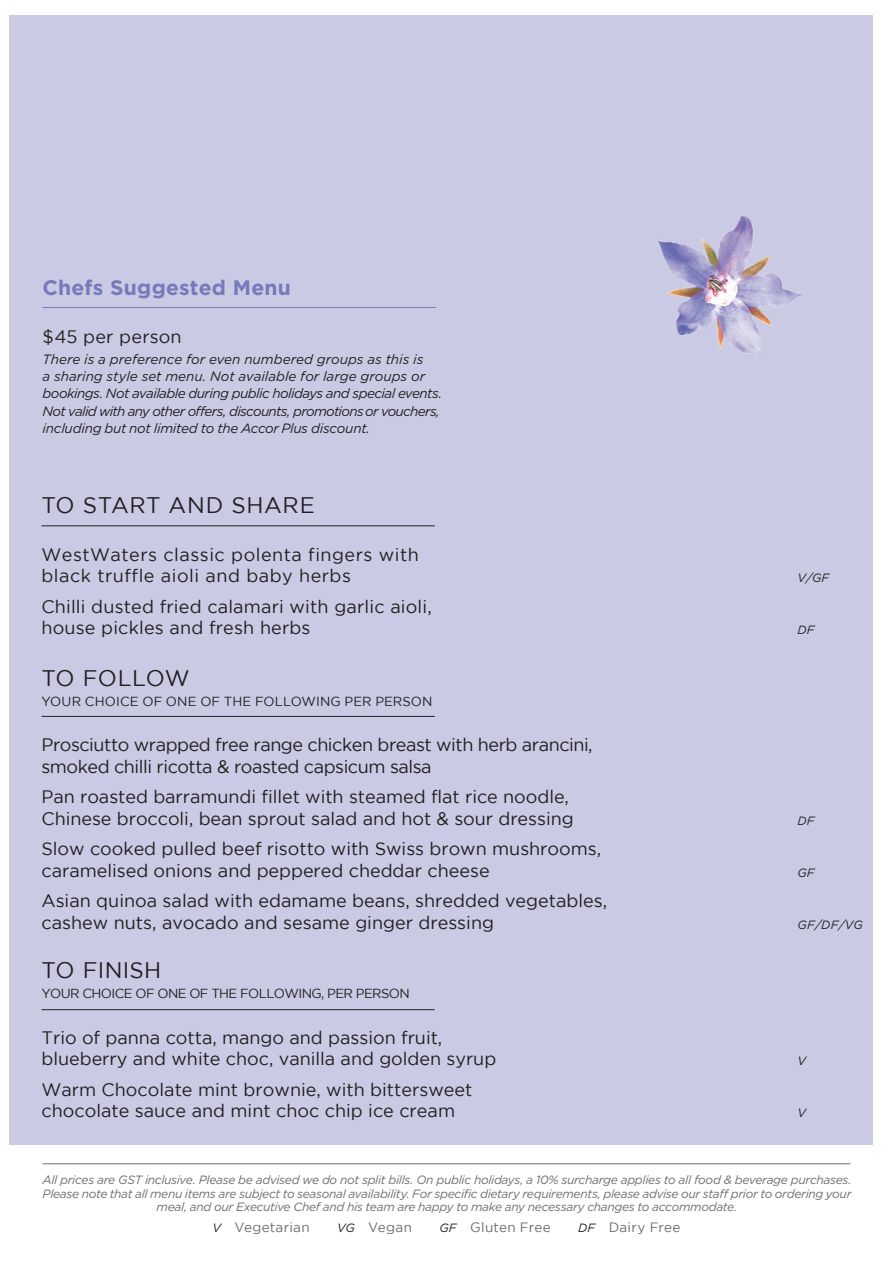
<style>
.page{position:relative;width:893px;height:1263px;background:#fff}
.page>*{position:absolute;margin:0;border:0;box-sizing:border-box;transform-origin:0 0}
.t1{font:22.5px "Gotham HTF";letter-spacing:.01em;color:#231f20}
.t2{font:700 21px "Gotham";letter-spacing:.015em;color:#7779ba}
.t3{font:18px/21.6px "Gotham HTF";color:#231f20}
.t4{font:18px/21.6px "Gotham HTF";letter-spacing:-.025em;color:#231f20}
.t5{font:18px/21.6px "Gotham HTF";letter-spacing:.025em;color:#231f20}
.t6{font:italic 13.5px/17.2px "Gotham";letter-spacing:-.03em;color:#231f20}
.t7{font:13.5px "Gotham HTF";letter-spacing:.02em;color:#6c6d70}
.t8{font:13.05px "Gotham HTF";letter-spacing:-.045em;color:#231f20}
.t9{font:13.05px "Gotham HTF";letter-spacing:.01em;color:#231f20}
.t10{font:italic 12px/13.5px "Gotham";letter-spacing:-.025em;color:#6c6d70;text-align:center}
.t11{font:italic 12px "Gotham";letter-spacing:.005em;color:#231f20}
.s1{font-family:"Gotham";font-style:italic;font-size:12px;color:#231f20}
</style>
<div class="page">
<div style="left:9px;top:15px;width:864px;height:1129px;background:#cacae4"></div>
<hr style="left:43px;top:307px;width:393px;height:1px;background:#7779ba">
<hr style="left:41px;top:525px;width:394px;height:1px;background:#231f20">
<hr style="left:41px;top:716px;width:394px;height:1px;background:#231f20">
<hr style="left:41px;top:1009px;width:394px;height:1px;background:#231f20">
<hr style="left:43px;top:1163px;width:807px;height:1px;background:#6c6d70">
<img style="left:658px;top:216px;width:145px;height:139px">
<p class="t2" style="left:43px;top:274px;width:250px">Chefs Suggested Menu</p>
<p class="t3" style="left:43px;top:325px;width:141px">$45 per person</p>
<p class="t6" style="left:43px;top:350px;width:401px">There is a preference for even numbered groups as this is<br>a sharing style set menu. Not available for large groups or bookings. Not available during public holidays and special events.<br>Not valid with any other offers, discounts, promotions or vouchers, including but not limited to the Accor Plus discount.</p>
<p class="t1" style="left:41px;top:493px;width:275px">TO START AND SHARE</p>
<p class="t5" style="left:41px;top:543px;width:379px">WestWaters classic polenta fingers with black truffle aioli and baby herbs</p>
<p class="t3" style="left:41px;top:595px;width:392px">Chilli dusted fried calamari with garlic aioli, house pickles and fresh herbs</p>
<p class="t1" style="left:41px;top:666px;width:150px">TO FOLLOW</p>
<p class="t9" style="left:41px;top:694px;width:393px">YOUR CHOICE OF ONE OF THE FOLLOWING PER PERSON</p>
<p class="t4" style="left:41px;top:734px;width:553px">Prosciutto wrapped free range chicken breast with herb arancini, smoked chilli ricotta &amp; roasted capsicum salsa</p>
<p class="t3" style="left:41px;top:786px;width:534px">Pan roasted barramundi fillet with steamed flat rice noodle,<br>Chinese broccoli, bean sprout salad and hot &amp; sour dressing</p>
<p class="t3" style="left:41px;top:838px;width:561px">Slow cooked pulled beef risotto with Swiss brown mushrooms, caramelised onions and peppered cheddar cheese</p>
<p class="t3" style="left:41px;top:890px;width:567px">Asian quinoa salad with edamame beans, shredded vegetables, cashew nuts, avocado and sesame ginger dressing</p>
<p class="t1" style="left:41px;top:957px;width:121px">TO FINISH</p>
<p class="t8" style="left:41px;top:986px;width:370px">YOUR CHOICE OF ONE OF THE FOLLOWING, PER PERSON</p>
<p class="t3" style="left:41px;top:1026px;width:456px">Trio of panna cotta, mango and passion fruit, blueberry and white choc, vanilla and golden syrup</p>
<p class="t3" style="left:41px;top:1078px;width:433px">Warm Chocolate mint brownie, with bittersweet chocolate sauce and mint choc chip ice cream</p>
<p class="t11" style="left:797px;top:572px;width:34px">V/GF</p>
<p class="t11" style="left:797px;top:624px;width:19px">DF</p>
<p class="t11" style="left:797px;top:814px;width:19px">DF</p>
<p class="t11" style="left:797px;top:866px;width:19px">GF</p>
<p class="t11" style="left:797px;top:918px;width:67px">GF/DF/VG</p>
<p class="t11" style="left:797px;top:1054px;width:10px">V</p>
<p class="t11" style="left:797px;top:1106px;width:10px">V</p>
<p class="t10" style="left:43px;top:1173px;width:810px">All prices are GST inclusive. Please be advised we do not split bills. On public holidays, a 10% surcharge applies to all food &amp; beverage purchases.<br>Please note that all menu items are subject to seasonal availability. For specific dietary requirements, please advise our staff prior to ordering your meal, and our Executive Chef and his team are happy to make any necessary changes to accommodate.</p>
<p class="t7" style="left:212px;top:1219px;width:99px"><span class="s1">V</span> Vegetarian</p>
<p class="t7" style="left:337px;top:1219px;width:76px"><span class="s1">VG</span> Vegan</p>
<p class="t7" style="left:439px;top:1219px;width:113px"><span class="s1">GF</span> Gluten Free</p>
<p class="t7" style="left:578px;top:1219px;width:104px"><span class="s1">DF</span> Dairy Free</p>
</div>
